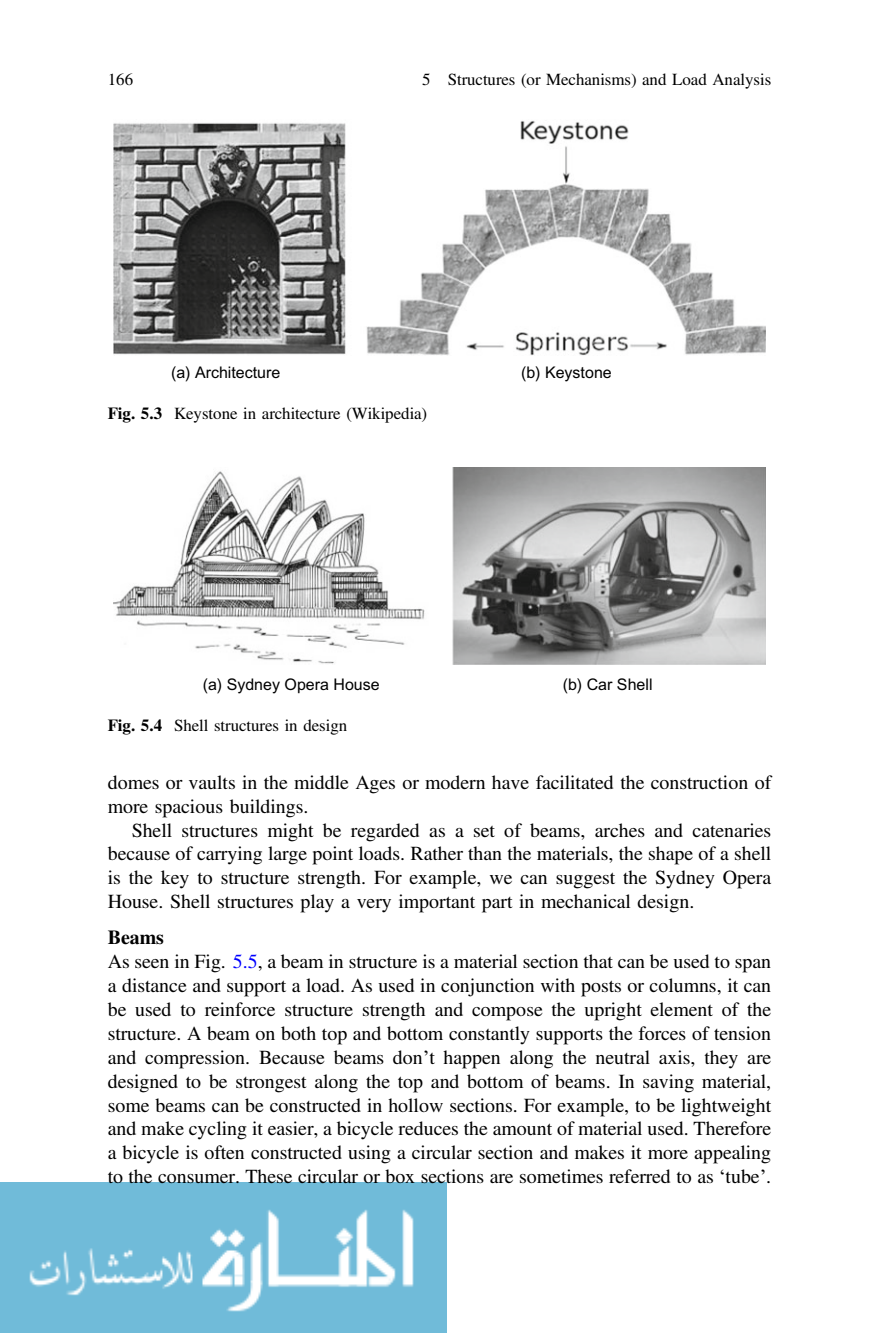
<style>
.page{position:relative;width:879px;height:1333px;background:#fff}
.page>*{position:absolute;margin:0;border:0;box-sizing:border-box;transform-origin:0 0}
.t1{font:20px/24px "Adv TT5 ada 87 cc 5";color:#000;text-align:justify}
.t2{font:20px "Adv T Teeee 58 d 9.B25";color:#000}
.t3{font:17px "Adv TT5 ada 87 cc 5";color:#000}
.t4{font:16px "Arial MT5";color:#000}
.s1{font-family:"Adv T Teeee 58 d 9.B25"}
.s2{color:#00f}
.s3{font-family:"Adv TT3713 a 231"}
</style>
<div class="page">
<img style="left:0;top:1182px;width:446px;height:150px">
<img style="left:114px;top:120px;width:651px;height:235px">
<img style="left:114px;top:468px;width:651px;height:196px">
<p class="t3" style="left:108px;top:73px;width:27px">166</p>
<p class="t3" style="left:422px;top:73px;width:350px">5 Structures (or Mechanisms) and Load Analysis</p>
<p class="t4" style="left:171px;top:367px;width:111px">(a) Architecture</p>
<p class="t4" style="left:521px;top:367px;width:92px">(b) Keystone</p>
<p class="t3" style="left:108px;top:407px;width:321px"><span class="s1">Fig. 5.3</span> Keystone in architecture (Wikipedia)</p>
<p class="t4" style="left:203px;top:678px;width:178px">(a) Sydney Opera House</p>
<p class="t4" style="left:563px;top:678px;width:91px">(b) Car Shell</p>
<p class="t3" style="left:108px;top:719px;width:241px"><span class="s1">Fig. 5.4</span> Shell structures in design</p>
<p class="t1" style="left:108px;top:772px;width:665px">domes or vaults in the middle Ages or modern have facilitated the construction of more spacious buildings.</p>
<p class="t1" style="left:108px;top:819px;width:665px;text-indent:24px">Shell structures might be regarded as a set of beams, arches and catenaries because of carrying large point loads. Rather than the materials, the shape of a shell is the key to structure strength. For example, we can suggest the Sydney Opera House. Shell structures play a very important part in mechanical design.</p>
<p class="t2" style="left:108px;top:930px;width:57px">Beams</p>
<p class="t1" style="left:108px;top:951px;width:665px">As seen in Fig. <span class="s2">5.5</span>, a beam in structure is a material section that can be used to span a distance and support a load. As used in conjunction with posts or columns, it can be used to reinforce structure strength and compose the upright element of the structure. A beam on both top and bottom constantly supports the forces of tension and compression. Because beams don<span class="s3">’</span>t happen along the neutral axis, they are designed to be strongest along the top and bottom of beams. In saving material, some beams can be constructed in hollow sections. For example, to be lightweight and make cycling it easier, a bicycle reduces the amount of material used. Therefore a bicycle is often constructed using a circular section and makes it more appealing to the consumer. These circular or box sections are sometimes referred to as <span class="s3">‘</span>tube<span class="s3">’</span>.</p>
</div>
